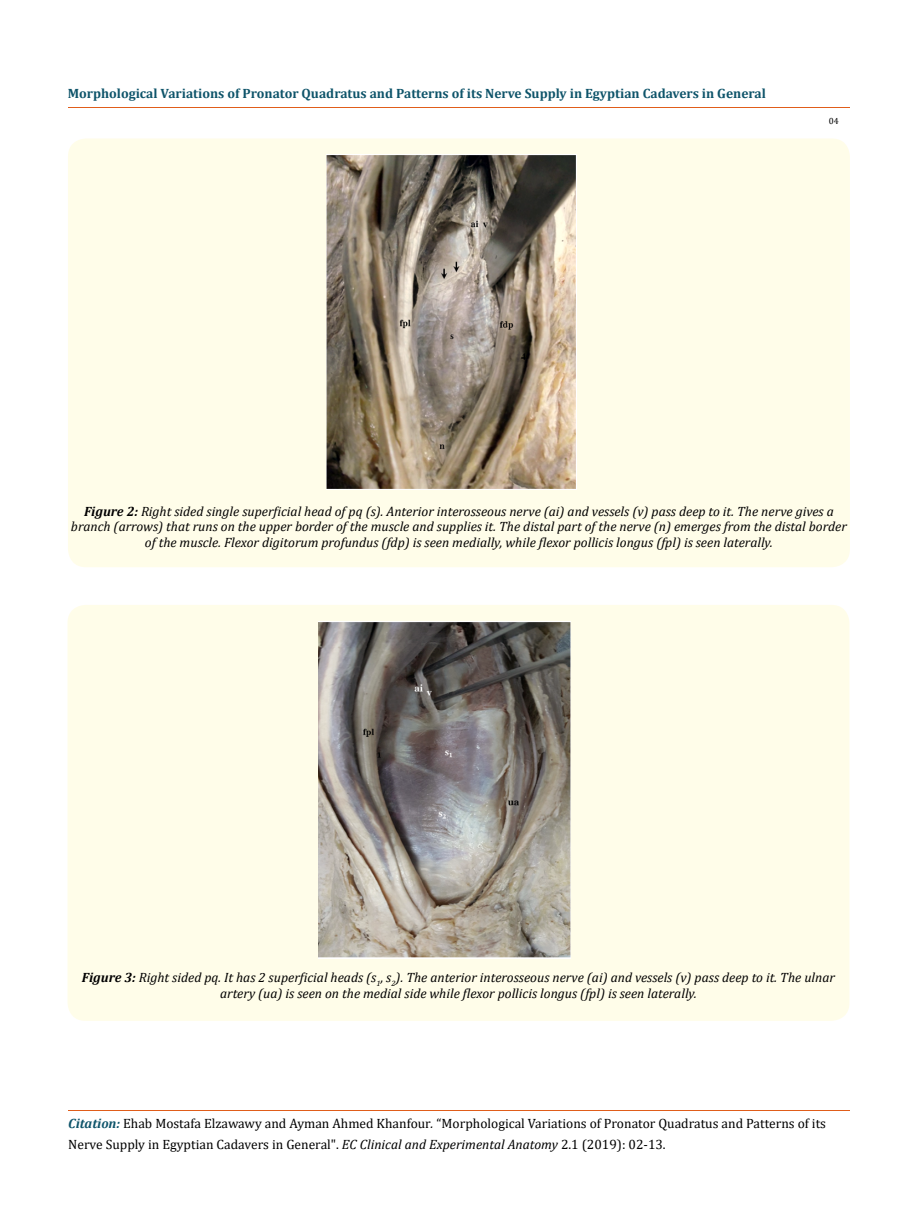
<style>
.page{position:relative;width:917px;height:1226px;background:#fff}
.page>*{position:absolute;margin:0;border:0;box-sizing:border-box;transform-origin:0 0}
.t1{font:italic 13.5px/15.6px "Cambria";color:#000;text-align:center}
.t2{font:13.5px/21px "Cambria";color:#000}
.t3{font:700 13.5px "Cambria";color:#0e546a}
.t4{font:9px "Cambria";color:#000}
.s1{font-weight:700}
.s2{font-weight:700;font-style:italic;color:#0e546a}
.s3{font-style:italic}
</style>
<div class="page">
<hr style="left:68px;top:108px;width:781px;height:1px;background:#e05d1a">
<hr style="left:68px;top:1110px;width:781px;height:1px;background:#e05d1a">
<div style="left:68px;top:138px;width:781px;height:429px;background:#fffde9;border-radius:18px"></div>
<img style="left:326px;top:155px;width:250px;height:334px">
<div style="left:68px;top:605px;width:781px;height:415px;background:#fffde9;border-radius:18px"></div>
<img style="left:318px;top:622px;width:252px;height:337px">
<p class="t3" style="left:68px;top:84px;width:699px">Morphological Variations of Pronator Quadratus and Patterns of its Nerve Supply in Egyptian Cadavers in General</p>
<p class="t4" style="left:828px;top:116px;width:11px">04</p>
<p class="t1" style="left:71px;top:502px;width:777px"><span class="s1">Figure 2:</span> Right sided single superficial head of pq (s). Anterior interosseous nerve (ai) and vessels (v) pass deep to it. The nerve gives a branch (arrows) that runs on the upper border of the muscle and supplies it. The distal part of the nerve (n) emerges from the distal border of the muscle. Flexor digitorum profundus (fdp) is seen medially, while flexor pollicis longus (fpl) is seen laterally.</p>
<p class="t1" style="left:82px;top:969px;width:754px"><span class="s1">Figure 3:</span> Right sided pq. It has 2 superficial heads (s<sub>1</sub>, s<sub>2</sub>). The anterior interosseous nerve (ai) and vessels (v) pass deep to it. The ulnar artery (ua) is seen on the medial side while flexor pollicis longus (fpl) is seen laterally.</p>
<p class="t2" style="left:68px;top:1113px;width:759px"><span class="s2">Citation:</span> Ehab Mostafa Elzawawy and Ayman Ahmed Khanfour<span class="s3">.</span> “Morphological Variations of Pronator Quadratus and Patterns of its<br>Nerve Supply in Egyptian Cadavers in General". <span class="s3">EC Clinical and Experimental Anatomy</span> 2.1 (2019): 02-13.</p>
</div>
